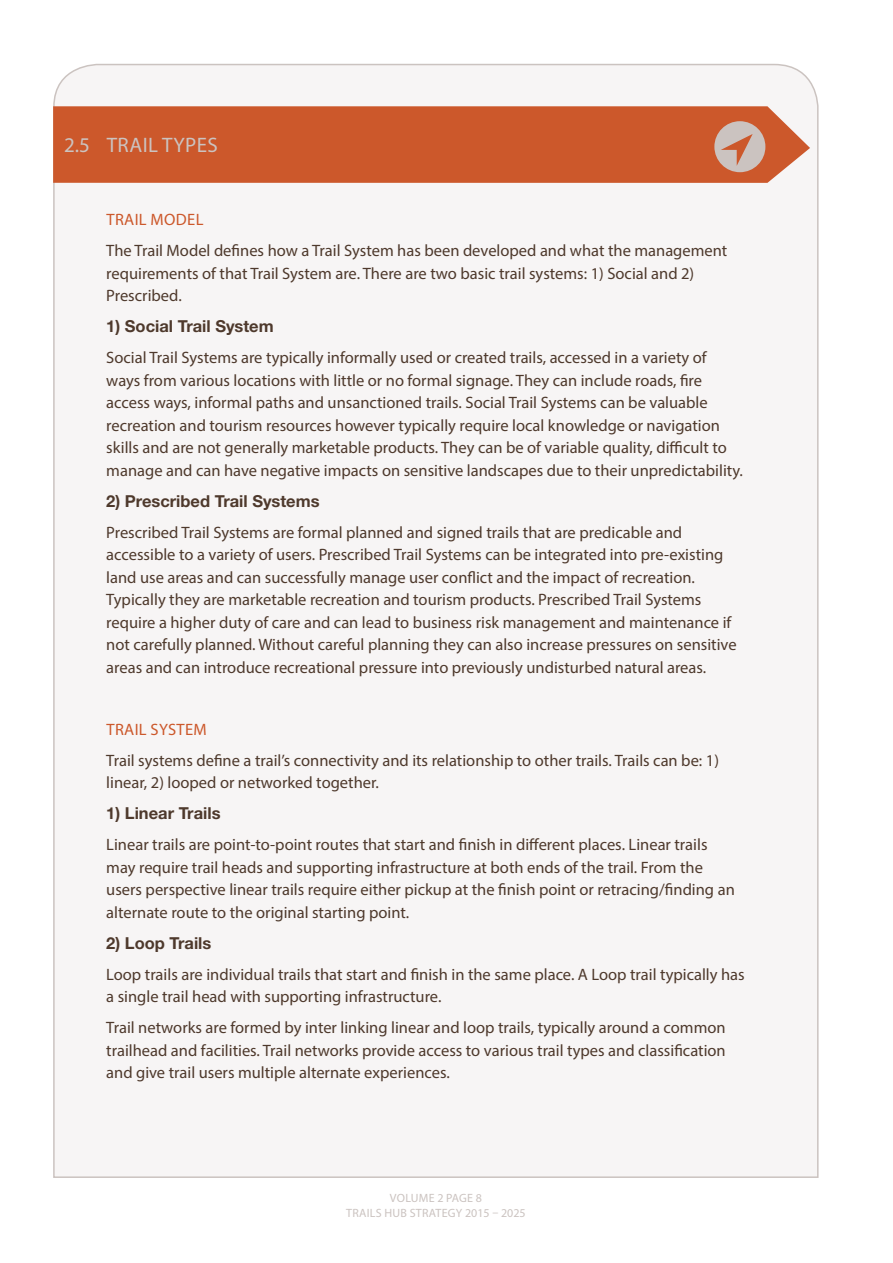
<style>
.page{position:relative;width:893px;height:1263px;background:#fff}
.page>*{position:absolute;margin:0;border:0;box-sizing:border-box;transform-origin:0 0}
.t1{font:21px "Myriad Pro";letter-spacing:.02em;color:#cbc3c0}
.t2{font:16.5px/22.5px "Myriad Pro";color:#4e392c}
.t3{font:700 16.5px "Helvetica Neue LT Std";color:#4e392c}
.t4{font:16.5px "Myriad Pro";letter-spacing:.02em;color:#cc582b}
.t5{font:12px/14.4px "Myriad Pro";letter-spacing:.02em;color:#cbc3c0;text-align:center}
</style>
<div class="page">
<div style="left:53px;top:63px;width:766px;height:1115px;background:#f7f5f5"></div>
<div style="left:53px;top:106px;width:757px;height:77px;background:#cc582b"></div>
<svg style="left:714px;top:121px;width:51px;height:51px;background:#cba191"></svg>
<p class="t1" style="left:64px;top:132px;width:155px">2.5 TRAIL TYPES</p>
<p class="t4" style="left:106px;top:209px;width:98px">TRAIL MODEL</p>
<p class="t2" style="left:106px;top:239px;width:623px">The Trail Model defines how a Trail System has been developed and what the management requirements of that Trail System are. There are two basic trail systems: 1) Social and 2)<br>Prescribed.</p>
<p class="t3" style="left:106px;top:316px;width:169px">1) Social Trail System</p>
<p class="t2" style="left:106px;top:346px;width:638px">Social Trail Systems are typically informally used or created trails, accessed in a variety of ways from various locations with little or no formal signage. They can include roads, fire access ways, informal paths and unsanctioned trails. Social Trail Systems can be valuable recreation and tourism resources however typically require local knowledge or navigation skills and are not generally marketable products. They can be of variable quality, difficult to manage and can have negative impacts on sensitive landscapes due to their unpredictability.</p>
<p class="t3" style="left:106px;top:490px;width:215px">2) Prescribed Trail Systems</p>
<p class="t2" style="left:106px;top:520px;width:632px">Prescribed Trail Systems are formal planned and signed trails that are predicable and accessible to a variety of users. Prescribed Trail Systems can be integrated into pre-existing land use areas and can successfully manage user conflict and the impact of recreation.<br>Typically they are marketable recreation and tourism products. Prescribed Trail Systems require a higher duty of care and can lead to business risk management and maintenance if not carefully planned. Without careful planning they can also increase pressures on sensitive areas and can introduce recreational pressure into previously undisturbed natural areas.</p>
<p class="t4" style="left:106px;top:719px;width:102px">TRAIL SYSTEM</p>
<p class="t2" style="left:106px;top:749px;width:614px">Trail systems define a trail’s connectivity and its relationship to other trails. Trails can be: 1) linear, 2) looped or networked together.</p>
<p class="t3" style="left:106px;top:803px;width:116px">1) Linear Trails</p>
<p class="t2" style="left:106px;top:833px;width:630px">Linear trails are point-to-point routes that start and finish in different places. Linear trails may require trail heads and supporting infrastructure at both ends of the trail. From the users perspective linear trails require either pickup at the finish point or retracing/finding an alternate route to the original starting point.</p>
<p class="t3" style="left:106px;top:933px;width:107px">2) Loop Trails</p>
<p class="t2" style="left:106px;top:963px;width:640px">Loop trails are individual trails that start and finish in the same place. A Loop trail typically has a single trail head with supporting infrastructure.</p>
<p class="t2" style="left:106px;top:1016px;width:621px;text-align:justify">Trail networks are formed by inter linking linear and loop trails, typically around a common trailhead and facilities. Trail networks provide access to various trail types and classification and give trail users multiple alternate experiences.</p>
<p class="t5" style="left:346px;top:1191px;width:181px">VOLUME 2 PAGE 8<br>TRAILS HUB STRATEGY 2015 – 2025</p>
</div>
